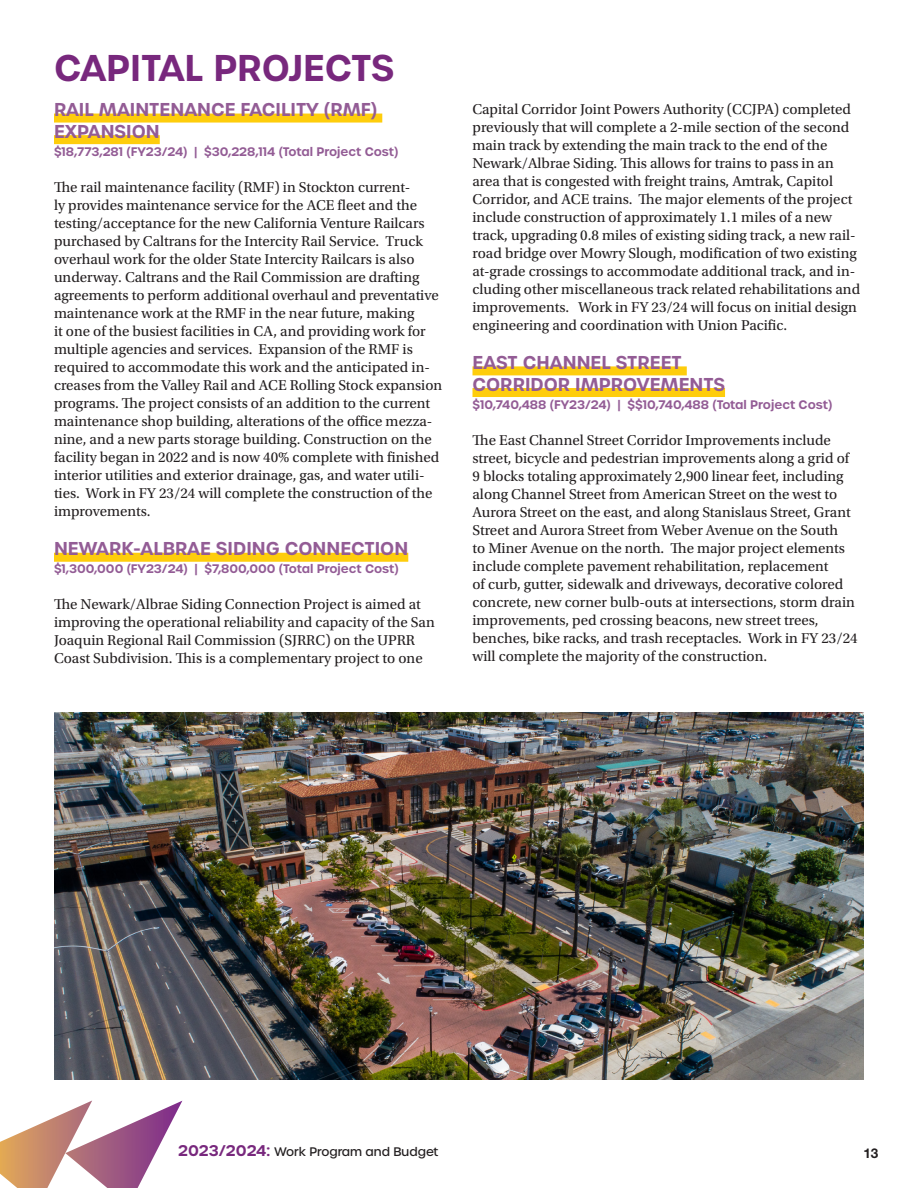
<style>
.page{position:relative;width:918px;height:1188px;background:#fff}
.page>*{position:absolute;margin:0;border:0;box-sizing:border-box;transform-origin:0 0}
.Paragraph_Style_3{font:600 36px "Urbane";letter-spacing:-.005em;color:#78287d}
.Paragraph_Style_4{font:600 18px "Urbane";color:#935c95}
.t1{font:15px/18px "Utopia Std";color:#231f20}
.t2{font:700 13.5px "Helvetica Neue LT Std";color:#231f20}
.Paragraph_Style_1{font:600 12px "Urbane";color:#935c95}
.t3{font:500 12px "Urbane";color:#231f20}
.s1{font-weight:600;font-size:15px;color:#78287d}
</style>
<div class="page">
<svg style="left:0;top:1101px;width:182px;height:87px"></svg>
<div style="left:54px;top:114px;width:328px;height:9px;background:#fecd0c"></div>
<div style="left:54px;top:135px;width:106px;height:9px;background:#fecd0c"></div>
<div style="left:54px;top:553px;width:354px;height:9px;background:#fecd0c"></div>
<div style="left:472px;top:366px;width:215px;height:9px;background:#fecd0c"></div>
<div style="left:472px;top:388px;width:253px;height:9px;background:#fecd0c"></div>
<img style="left:54px;top:713px;width:810px;height:367px">
<p class="Paragraph_Style_3" style="left:54px;top:44px;width:342px">CAPITAL PROJECTS</p>
<p class="Paragraph_Style_4" style="left:54px;top:98px;width:325px">RAIL MAINTENANCE FACILITY (RMF)</p>
<p class="Paragraph_Style_4" style="left:54px;top:119px;width:107px">EXPANSION</p>
<p class="Paragraph_Style_1" style="left:54px;top:143px;width:346px">$18,773,281 (FY23/24) | $30,228,114 (Total Project Cost)</p>
<p class="t1" style="left:54px;top:178px;width:390px">The rail maintenance facility (RMF) in Stockton current-<br>ly provides maintenance service for the ACE fleet and the testing/acceptance for the new California Venture Railcars purchased by Caltrans for the Intercity Rail Service. Truck overhaul work for the older State Intercity Railcars is also underway. Caltrans and the Rail Commission are drafting agreements to perform additional overhaul and preventative maintenance work at the RMF in the near future, making<br>it one of the busiest facilities in CA, and providing work for multiple agencies and services. Expansion of the RMF is required to accommodate this work and the anticipated in&shy;creases from the Valley Rail and ACE Rolling Stock expansion programs. The project consists of an addition to the current maintenance shop building, alterations of the office mezza&shy;nine, and a new parts storage building. Construction on the facility began in 2022 and is now 40% complete with finished interior utilities and exterior drainage, gas, and water utili&shy;ties. Work in FY 23/24 will complete the construction of the improvements.</p>
<p class="Paragraph_Style_4" style="left:54px;top:537px;width:356px">NEWARK-ALBRAE SIDING CONNECTION</p>
<p class="Paragraph_Style_1" style="left:54px;top:561px;width:346px">$1,300,000 (FY23/24) | $7,800,000 (Total Project Cost)</p>
<p class="t1" style="left:54px;top:596px;width:382px">The Newark/Albrae Siding Connection Project is aimed at improving the operational reliability and capacity of the San Joaquin Regional Rail Commission (SJRRC) on the UPRR Coast Subdivision. This is a complementary project to one</p>
<p class="t1" style="left:472px;top:100px;width:389px">Capital Corridor Joint Powers Authority (CCJPA) completed previously that will complete a 2-mile section of the second main track by extending the main track to the end of the Newark/Albrae Siding. This allows for trains to pass in an area that is congested with freight trains, Amtrak, Capitol Corridor, and ACE trains. The major elements of the project include construction of approximately 1.1 miles of a new track, upgrading 0.8 miles of existing siding track, a new rail&shy;road bridge over Mowry Slough, modification of two existing at-grade crossings to accommodate additional track, and in&shy;cluding other miscellaneous track related rehabilitations and improvements. Work in FY 23/24 will focus on initial design engineering and coordination with Union Pacific.</p>
<p class="Paragraph_Style_4" style="left:472px;top:350px;width:211px">EAST CHANNEL STREET</p>
<p class="Paragraph_Style_4" style="left:472px;top:372px;width:254px">CORRIDOR IMPROVEMENTS</p>
<p class="Paragraph_Style_1" style="left:472px;top:396px;width:361px">$10,740,488 (FY23/24) | $$10,740,488 (Total Project Cost)</p>
<p class="t1" style="left:472px;top:431px;width:387px">The East Channel Street Corridor Improvements include street, bicycle and pedestrian improvements along a grid of 9 blocks totaling approximately 2,900 linear feet, including along Channel Street from American Street on the west to Aurora Street on the east, and along Stanislaus Street, Grant Street and Aurora Street from Weber Avenue on the South<br>to Miner Avenue on the north. The major project elements include complete pavement rehabilitation, replacement<br>of curb, gutter, sidewalk and driveways, decorative colored concrete, new corner bulb-outs at intersections, storm drain improvements, ped crossing beacons, new street trees, benches, bike racks, and trash receptacles. Work in FY 23/24 will complete the majority of the construction.</p>
<p class="t3" style="left:178px;top:1144px;width:262px"><span class="s1">2023/2024:</span> Work Program and Budget</p>
<p class="t2" style="left:863px;top:1145px;width:17px">13</p>
</div>
